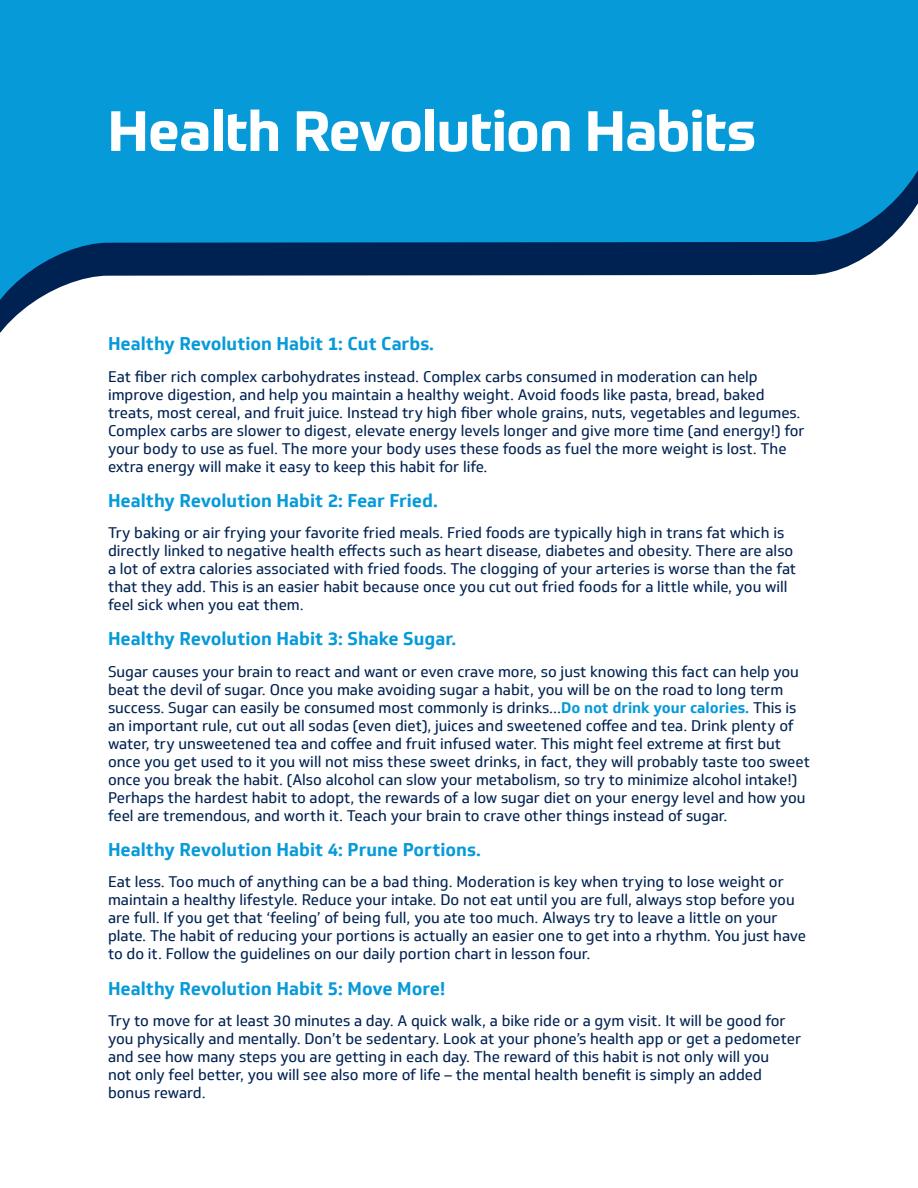
<style>
.page{position:relative;width:918px;height:1188px;background:#fff}
.page>*{position:absolute;margin:0;border:0;box-sizing:border-box;transform-origin:0 0}
.t1{font:700 55.65px "Prometo";color:#fff}
.t2{font:700 18px "Soleto";color:#069ad9}
.t3{font:15px/18px "Soleto";color:#002252}
.s1{font-weight:700;color:#069ad9}
</style>
<div class="page">
<svg style="left:0;top:0;width:918px;height:333px;fill:#069ad9"></svg>
<p class="t1" style="left:108px;top:96px;width:650px">Health Revolution Habits</p>
<p class="t2" style="left:108px;top:332px;width:327px">Healthy Revolution Habit 1: Cut Carbs.</p>
<p class="t3" style="left:108px;top:367px;width:698px">Eat fiber rich complex carbohydrates instead. Complex carbs consumed in moderation can help improve digestion, and help you maintain a healthy weight. Avoid foods like pasta, bread, baked treats, most cereal, and fruit juice. Instead try high fiber whole grains, nuts, vegetables and legumes.<br>Complex carbs are slower to digest, elevate energy levels longer and give more time (and energy!) for your body to use as fuel. The more your body uses these foods as fuel the more weight is lost. The extra energy will make it easy to keep this habit for life.</p>
<p class="t2" style="left:108px;top:489px;width:331px">Healthy Revolution Habit 2: Fear Fried.</p>
<p class="t3" style="left:108px;top:524px;width:690px">Try baking or air frying your favorite fried meals. Fried foods are typically high in trans fat which is directly linked to negative health effects such as heart disease, diabetes and obesity. There are also a lot of extra calories associated with fried foods. The clogging of your arteries is worse than the fat that they add. This is an easier habit because once you cut out fried foods for a little while, you will feel sick when you eat them.</p>
<p class="t2" style="left:108px;top:628px;width:350px">Healthy Revolution Habit 3: Shake Sugar.</p>
<p class="t3" style="left:108px;top:663px;width:703px">Sugar causes your brain to react and want or even crave more, so just knowing this fact can help you beat the devil of sugar. Once you make avoiding sugar a habit, you will be on the road to long term success. Sugar can easily be consumed most commonly is drinks...<span class="s1">Do not drink your calories.</span> This is an important rule, cut out all sodas (even diet), juices and sweetened coffee and tea. Drink plenty of water, try unsweetened tea and coffee and fruit infused water. This might feel extreme at first but once you get used to it you will not miss these sweet drinks, in fact, they will probably taste too sweet once you break the habit. (Also alcohol can slow your metabolism, so try to minimize alcohol intake!)<br>Perhaps the hardest habit to adopt, the rewards of a low sugar diet on your energy level and how you feel are tremendous, and worth it. Teach your brain to crave other things instead of sugar.</p>
<p class="t2" style="left:108px;top:838px;width:374px">Healthy Revolution Habit 4: Prune Portions.</p>
<p class="t3" style="left:108px;top:873px;width:700px">Eat less. Too much of anything can be a bad thing. Moderation is key when trying to lose weight or maintain a healthy lifestyle. Reduce your intake. Do not eat until you are full, always stop before you are full. If you get that ‘feeling’ of being full, you ate too much. Always try to leave a little on your plate. The habit of reducing your portions is actually an easier one to get into a rhythm. You just have to do it. Follow the guidelines on our daily portion chart in lesson four.</p>
<p class="t2" style="left:108px;top:977px;width:339px">Healthy Revolution Habit 5: Move More!</p>
<p class="t3" style="left:108px;top:1012px;width:695px">Try to move for at least 30 minutes a day. A quick walk, a bike ride or a gym visit. It will be good for you physically and mentally. Don’t be sedentary. Look at your phone’s health app or get a pedometer and see how many steps you are getting in each day. The reward of this habit is not only will you<br>not only feel better, you will see also more of life – the mental health benefit is simply an added bonus reward.</p>
</div>
